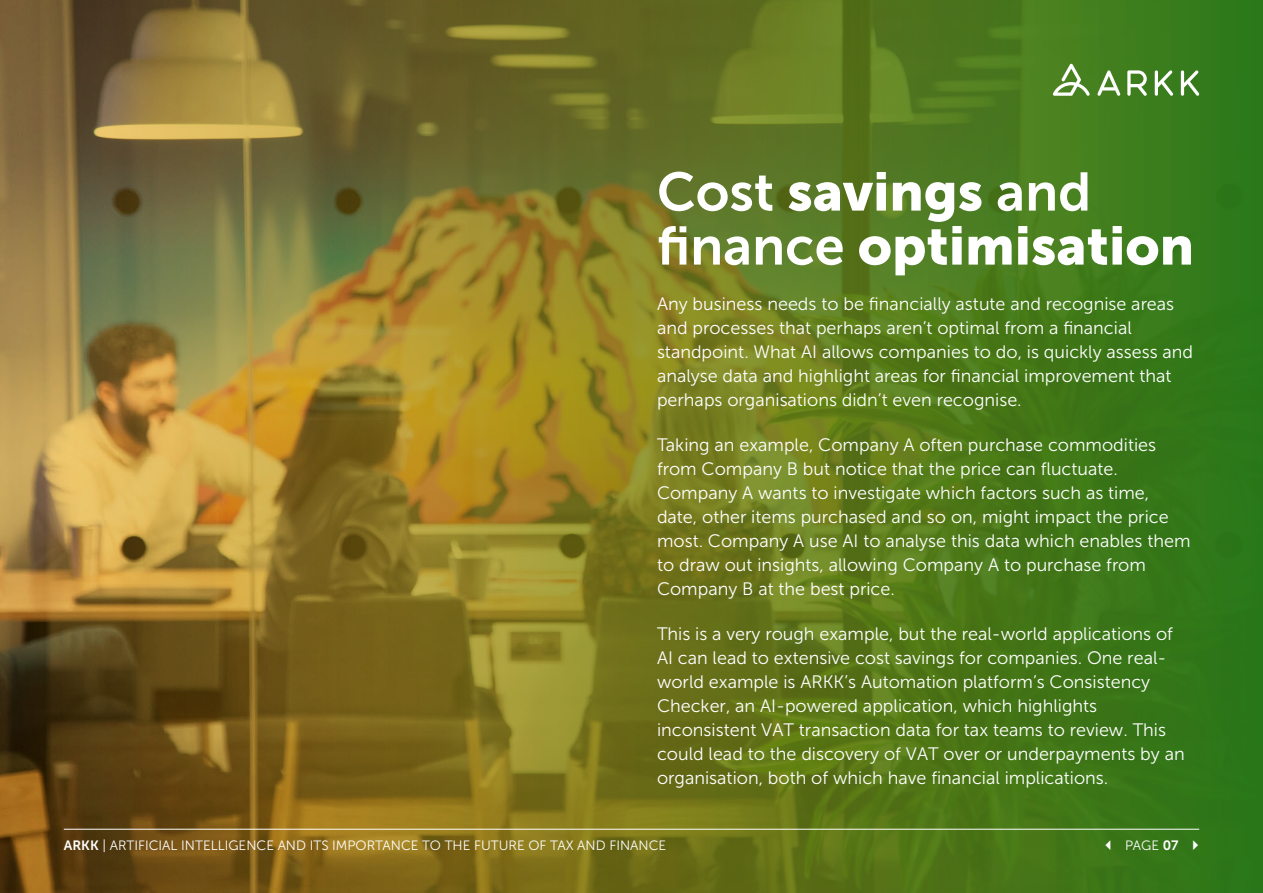
<style>
.page{position:relative;width:1263px;height:893px;background:#fff}
.page>*{position:absolute;margin:0;border:0;box-sizing:border-box;transform-origin:0 0}
.t1{font:54px "Museo Sans 900";color:#fff}
.t2{font:54px "Museo Sans 700";color:#fff}
.t3{font:18px/24px "Museo Sans 300";color:#fff}
.t4{font:13.5px "Museo Sans 300";color:#fff}
.s1{font-family:"Museo Sans 900"}
.s2{font-family:"Museo Sans 700"}
</style>
<div class="page">
<img style="left:0;top:0;width:1263px;height:893px">
<svg style="left:1155px;top:70px;width:18px;height:26px"></svg>
<svg style="left:1181px;top:70px;width:18px;height:26px"></svg>
<svg style="left:1097px;top:70px;width:23px;height:26px"></svg>
<svg style="left:1127px;top:70px;width:20px;height:26px"></svg>
<svg style="left:1053px;top:64px;width:37px;height:32px"></svg>
<hr style="left:64px;top:829px;width:1135px;height:1px;background:#fff">
<svg style="left:1106px;top:840px;width:4px;height:10px"></svg>
<svg style="left:1193px;top:840px;width:5px;height:10px"></svg>
<h1 class="t2" style="left:657px;top:162px;width:436px">Cost <span class="s1">savings</span> and</h1>
<h1 class="t1" style="left:657px;top:215px;width:538px"><span class="s2">finance</span> optimisation</h1>
<p class="t3" style="left:657px;top:292px;width:538px">Any business needs to be financially astute and recognise areas and processes that perhaps aren’t optimal from a financial standpoint. What AI allows companies to do, is quickly assess and analyse data and highlight areas for financial improvement that perhaps organisations didn’t even recognise.</p>
<p class="t3" style="left:657px;top:433px;width:535px">Taking an example, Company A often purchase commodities from Company B but notice that the price can fluctuate.<br>Company A wants to investigate which factors such as time, date, other items purchased and so on, might impact the price most. Company A use AI to analyse this data which enables them to draw out insights, allowing Company A to purchase from Company B at the best price.</p>
<p class="t3" style="left:657px;top:622px;width:529px">This is a very rough example, but the real-world applications of AI can lead to extensive cost savings for companies. One real&shy;world example is ARKK’s Automation platform’s Consistency Checker, an AI-powered application, which highlights inconsistent VAT transaction data for tax teams to review. This could lead to the discovery of VAT over or underpayments by an organisation, both of which have financial implications.</p>
<p class="t4" style="left:64px;top:838px;width:604px"><span class="s2">ARKK</span> | ARTIFICIAL INTELLIGENCE AND ITS IMPORTANCE TO THE FUTURE OF TAX AND FINANCE</p>
<p class="t4" style="left:1125px;top:838px;width:55px">PAGE <span class="s2">07</span></p>
</div>
